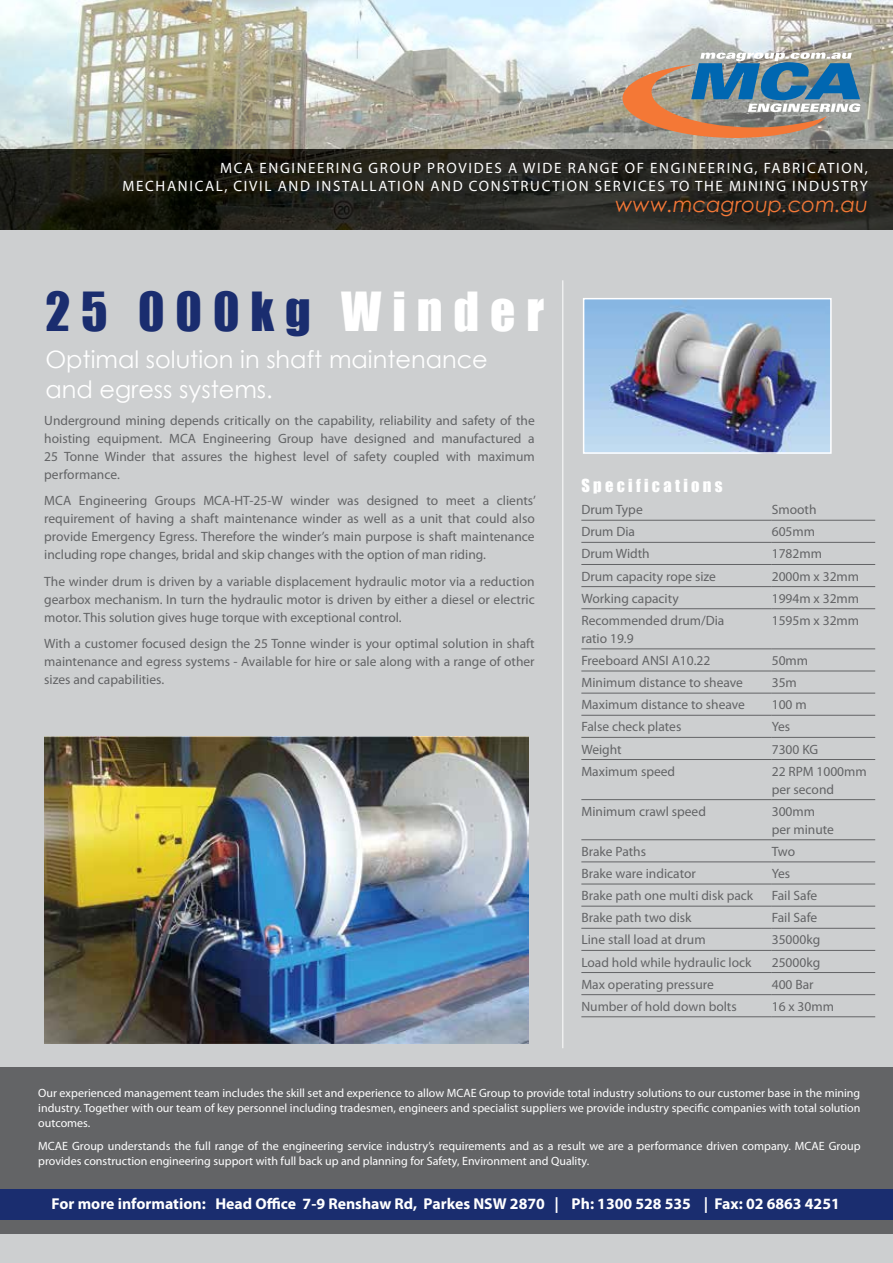
<style>
.page{position:relative;width:893px;height:1263px;background:#fff}
.page>*{position:absolute;margin:0;border:0;box-sizing:border-box;transform-origin:0 0}
.t1{font:49.5px "Impact";letter-spacing:.22em;color:#1a2d6f}
.t2{font:24px/30px "Century Gothic";color:#fff}
.t3{font:italic 21px "Century Gothic";color:#f47837}
.t4{font:16.5px "Impact";letter-spacing:.2em;color:#fff}
.t5{font:700 15.75px "Myriad Pro";color:#fff}
.t6{font:15px/18px "Myriad Pro";letter-spacing:.11em;color:#fff;text-align:right}
.t7{font:13.5px/18px "Myriad Pro";color:#636466;text-align:justify}
.t8{font:12px/15px "Myriad Pro";color:#fff;text-align:justify}
.s1{color:#fff}
</style>
<div class="page">
<div style="left:0;top:230px;width:893px;height:1033px;background:#cdcfd0"></div>
<div style="left:0;top:1067px;width:893px;height:167px;background:#636466"></div>
<hr style="left:581px;top:520px;width:191px;height:1px;background:#636466">
<hr style="left:772px;top:520px;width:103px;height:1px;background:#636466">
<hr style="left:581px;top:542px;width:191px;height:1px;background:#636466">
<hr style="left:772px;top:542px;width:103px;height:1px;background:#636466">
<hr style="left:581px;top:564px;width:191px;height:1px;background:#636466">
<hr style="left:772px;top:564px;width:103px;height:1px;background:#636466">
<hr style="left:581px;top:586px;width:191px;height:1px;background:#636466">
<hr style="left:772px;top:586px;width:103px;height:1px;background:#636466">
<hr style="left:581px;top:608px;width:191px;height:1px;background:#636466">
<hr style="left:772px;top:608px;width:103px;height:1px;background:#636466">
<hr style="left:581px;top:649px;width:191px;height:1px;background:#636466">
<hr style="left:772px;top:649px;width:103px;height:1px;background:#636466">
<hr style="left:581px;top:671px;width:191px;height:1px;background:#636466">
<hr style="left:772px;top:671px;width:103px;height:1px;background:#636466">
<hr style="left:581px;top:693px;width:191px;height:1px;background:#636466">
<hr style="left:772px;top:693px;width:103px;height:1px;background:#636466">
<hr style="left:581px;top:715px;width:191px;height:1px;background:#636466">
<hr style="left:772px;top:715px;width:103px;height:1px;background:#636466">
<hr style="left:581px;top:737px;width:191px;height:1px;background:#636466">
<hr style="left:772px;top:737px;width:103px;height:1px;background:#636466">
<hr style="left:581px;top:759px;width:191px;height:1px;background:#636466">
<hr style="left:772px;top:759px;width:103px;height:1px;background:#636466">
<hr style="left:581px;top:799px;width:191px;height:1px;background:#636466">
<hr style="left:772px;top:799px;width:103px;height:1px;background:#636466">
<hr style="left:581px;top:839px;width:191px;height:1px;background:#636466">
<hr style="left:772px;top:839px;width:103px;height:1px;background:#636466">
<hr style="left:581px;top:862px;width:191px;height:1px;background:#636466">
<hr style="left:772px;top:862px;width:103px;height:1px;background:#636466">
<hr style="left:581px;top:884px;width:191px;height:1px;background:#636466">
<hr style="left:772px;top:884px;width:103px;height:1px;background:#636466">
<hr style="left:581px;top:906px;width:191px;height:1px;background:#636466">
<hr style="left:772px;top:906px;width:103px;height:1px;background:#636466">
<hr style="left:581px;top:928px;width:191px;height:1px;background:#636466">
<hr style="left:772px;top:928px;width:103px;height:1px;background:#636466">
<hr style="left:581px;top:950px;width:191px;height:1px;background:#636466">
<hr style="left:772px;top:950px;width:103px;height:1px;background:#636466">
<hr style="left:581px;top:972px;width:191px;height:1px;background:#636466">
<hr style="left:772px;top:972px;width:103px;height:1px;background:#636466">
<hr style="left:581px;top:994px;width:191px;height:1px;background:#636466">
<hr style="left:772px;top:994px;width:103px;height:1px;background:#636466">
<hr style="left:581px;top:1016px;width:191px;height:1px;background:#636466">
<hr style="left:772px;top:1016px;width:103px;height:1px;background:#636466">
<img style="left:44px;top:737px;width:484px;height:307px">
<svg style="left:0;top:149px;width:893px;height:81px;background:#21211b"></svg>
<hr style="left:562px;top:280px;width:1px;height:768px;background:#fff">
<div style="left:0;top:1189px;width:893px;height:31px;background:#1a2d6f"></div>
<svg style="left:0;top:0;width:893px;height:149px;background:#c4c8bf"></svg>
<svg style="left:622px;top:53px;width:238px;height:85px;background:#929291"></svg>
<img style="left:586px;top:301px;width:243px;height:150px">
<div style="left:583px;top:298px;width:249px;height:156px;border:2px solid #fff"></div>
<p class="t6" style="left:123px;top:159px;width:747px">MCA ENGINEERING GROUP PROVIDES A WIDE RANGE OF ENGINEERING, FABRICATION,<br>MECHANICAL, CIVIL AND INSTALLATION AND CONSTRUCTION SERVICES TO THE MINING INDUSTRY</p>
<h3 class="t3" style="left:615px;top:191px;width:254px">www.mcagroup.com.au</h3>
<h1 class="t1" style="left:45px;top:273px;width:500px">25 000kg <span class="s1">Winder</span></h1>
<h2 class="t2" style="left:45px;top:344px;width:444px">Optimal solution in shaft maintenance and egress systems.</h2>
<p class="t7" style="left:44px;top:411px;width:492px">Underground mining depends critically on the capability, reliability and safety of the hoisting equipment. MCA Engineering Group have designed and manufactured a 25 Tonne Winder that assures the highest level of safety coupled with maximum performance.</p>
<p class="t7" style="left:44px;top:491px;width:493px">MCA Engineering Groups MCA-HT-25-W winder was designed to meet a clients’ requirement of having a shaft maintenance winder as well as a unit that could also provide Emergency Egress. Therefore the winder’s main purpose is shaft maintenance including rope changes, bridal and skip changes with the option of man riding.</p>
<p class="t7" style="left:44px;top:572px;width:492px">The winder drum is driven by a variable displacement hydraulic motor via a reduction gearbox mechanism. In turn the hydraulic motor is driven by either a diesel or electric motor. This solution gives huge torque with exceptional control.</p>
<p class="t7" style="left:44px;top:634px;width:492px">With a customer focused design the 25 Tonne winder is your optimal solution in shaft maintenance and egress systems - Available for hire or sale along with a range of other sizes and capabilities.</p>
<p class="t4" style="left:581px;top:473px;width:143px">Specifications</p>
<p class="t7" style="left:581px;top:500px;width:63px">Drum Type</p>
<p class="t7" style="left:772px;top:500px;width:46px">Smooth</p>
<p class="t7" style="left:581px;top:523px;width:55px">Drum Dia</p>
<p class="t7" style="left:772px;top:523px;width:45px">605mm</p>
<p class="t7" style="left:581px;top:545px;width:70px">Drum Width</p>
<p class="t7" style="left:772px;top:545px;width:52px">1782mm</p>
<p class="t7" style="left:581px;top:567px;width:136px">Drum capacity rope size</p>
<p class="t7" style="left:772px;top:567px;width:89px">2000m x 32mm</p>
<p class="t7" style="left:581px;top:589px;width:99px">Working capacity</p>
<p class="t7" style="left:772px;top:589px;width:89px">1994m x 32mm</p>
<p class="t7" style="left:581px;top:611px;width:145px">Recommended drum/Dia ratio 19.9</p>
<p class="t7" style="left:772px;top:611px;width:89px">1595m x 32mm</p>
<p class="t7" style="left:581px;top:651px;width:131px">Freeboard ANSI A10.22</p>
<p class="t7" style="left:772px;top:651px;width:38px">50mm</p>
<p class="t7" style="left:581px;top:673px;width:163px">Minimum distance to sheave</p>
<p class="t7" style="left:772px;top:673px;width:27px">35m</p>
<p class="t7" style="left:581px;top:695px;width:165px">Maximum distance to sheave</p>
<p class="t7" style="left:772px;top:695px;width:36px">100 m</p>
<p class="t7" style="left:581px;top:718px;width:101px">False check plates</p>
<p class="t7" style="left:772px;top:718px;width:20px">Yes</p>
<p class="t7" style="left:581px;top:740px;width:42px">Weight</p>
<p class="t7" style="left:772px;top:740px;width:48px">7300 KG</p>
<p class="t7" style="left:581px;top:762px;width:95px">Maximum speed</p>
<p class="t7" style="left:772px;top:762px;width:96px">22 RPM 1000mm per second</p>
<p class="t7" style="left:581px;top:802px;width:126px">Minimum crawl speed</p>
<p class="t7" style="left:772px;top:802px;width:64px">300mm per minute</p>
<p class="t7" style="left:581px;top:842px;width:66px">Brake Paths</p>
<p class="t7" style="left:772px;top:842px;width:25px">Two</p>
<p class="t7" style="left:581px;top:864px;width:116px">Brake ware indicator</p>
<p class="t7" style="left:772px;top:864px;width:20px">Yes</p>
<p class="t7" style="left:581px;top:886px;width:173px">Brake path one multi disk pack</p>
<p class="t7" style="left:772px;top:886px;width:47px">Fail Safe</p>
<p class="t7" style="left:581px;top:908px;width:112px">Brake path two disk</p>
<p class="t7" style="left:772px;top:908px;width:47px">Fail Safe</p>
<p class="t7" style="left:581px;top:931px;width:126px">Line stall load at drum</p>
<p class="t7" style="left:772px;top:931px;width:50px">35000kg</p>
<p class="t7" style="left:581px;top:953px;width:172px">Load hold while hydraulic lock</p>
<p class="t7" style="left:772px;top:953px;width:50px">25000kg</p>
<p class="t7" style="left:581px;top:975px;width:134px">Max operating pressure</p>
<p class="t7" style="left:772px;top:975px;width:43px">400 Bar</p>
<p class="t7" style="left:581px;top:997px;width:157px">Number of hold down bolts</p>
<p class="t7" style="left:772px;top:997px;width:64px">16 x 30mm</p>
<p class="t8" style="left:38px;top:1085px;width:824px">Our experienced management team includes the skill set and experience to allow MCAE Group to provide total industry solutions to our customer base in the mining industry. Together with our team of key personnel including tradesmen, engineers and specialist suppliers we provide industry specific companies with total solution outcomes.</p>
<p class="t8" style="left:38px;top:1138px;width:824px">MCAE Group understands the full range of the engineering service industry’s requirements and as a result we are a performance driven company. MCAE Group provides construction engineering support with full back up and planning for Safety, Environment and Quality.</p>
<p class="t5" style="left:52px;top:1193px;width:790px">For more information: Head Office 7-9 Renshaw Rd, Parkes NSW 2870 | Ph: 1300 528 535 | Fax: 02 6863 4251</p>
</div>
